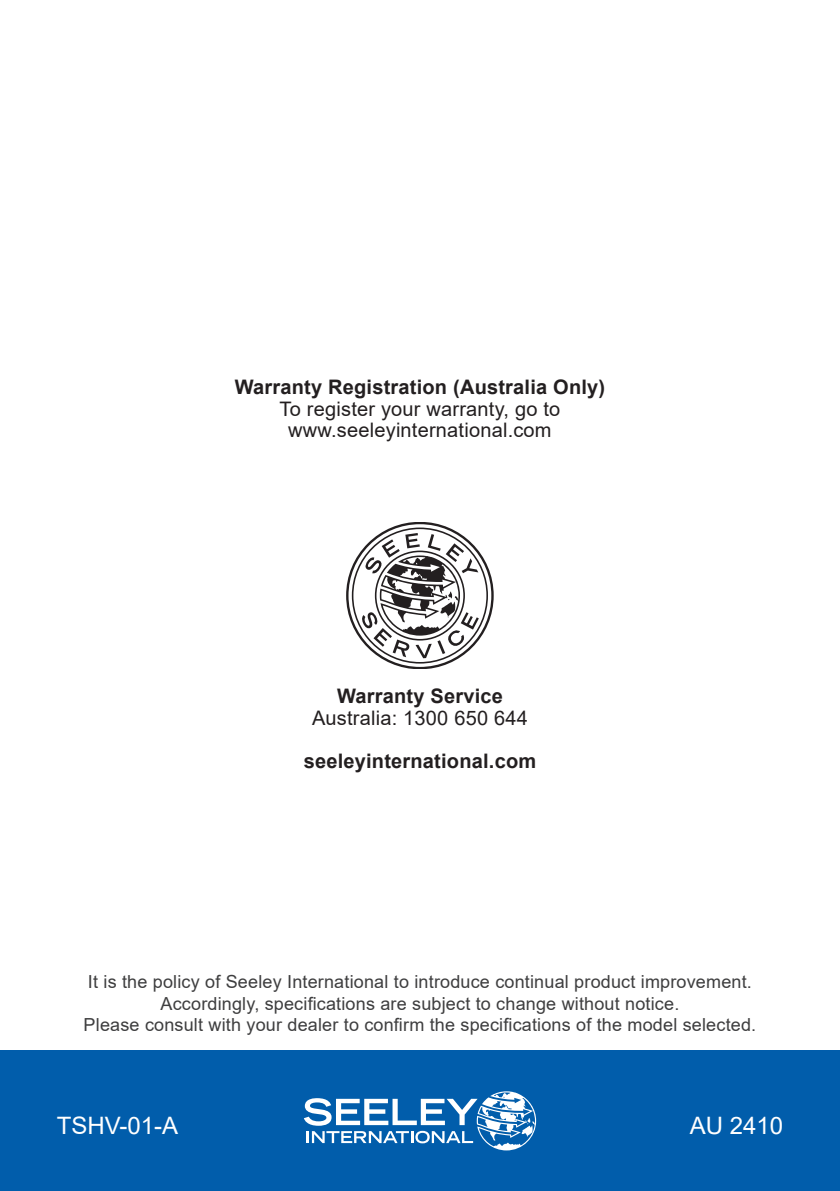
<style>
.page{position:relative;width:840px;height:1191px;background:#fff}
.page>*{position:absolute;margin:0;border:0;box-sizing:border-box;transform-origin:0 0}
.t1{font:24px "Arial";color:#fff}
.t2{font:20px/21.6px "Arial";letter-spacing:.01em;color:#231f20;text-align:center}
.t3{font:700 20px "Arial";letter-spacing:.01em;color:#231f20}
.t4{font:18px/21.6px "Arial";letter-spacing:.01em;color:#3e3e3f;text-align:center}
</style>
<div class="page">
<div style="left:0;top:1050px;width:839px;height:141px;background:#015dab"></div>
<svg style="left:304px;top:1091px;width:232px;height:59px"></svg>
<svg style="left:346px;top:522px;width:147px;height:146px"></svg>
<p class="t3" style="left:234px;top:373px;width:372px">Warranty Registration (Australia Only)</p>
<p class="t2" style="left:279px;top:398px;width:282px">To register your warranty, go to www.seeleyinternational.com</p>
<p class="t3" style="left:337px;top:682px;width:167px">Warranty Service</p>
<p class="t2" style="left:312px;top:707px;width:217px">Australia: 1300 650 644</p>
<p class="t3" style="left:303px;top:747px;width:234px">seeleyinternational.com</p>
<p class="t4" style="left:84px;top:970px;width:673px">It is the policy of Seeley International to introduce continual product improvement.<br>Accordingly, specifications are subject to change without notice.<br>Please consult with your dealer to confirm the specifications of the model selected.</p>
<h1 class="t1" style="left:57px;top:1108px;width:123px">TSHV-01-A</h1>
<h1 class="t1" style="left:689px;top:1108px;width:95px">AU 2410</h1>
</div>
